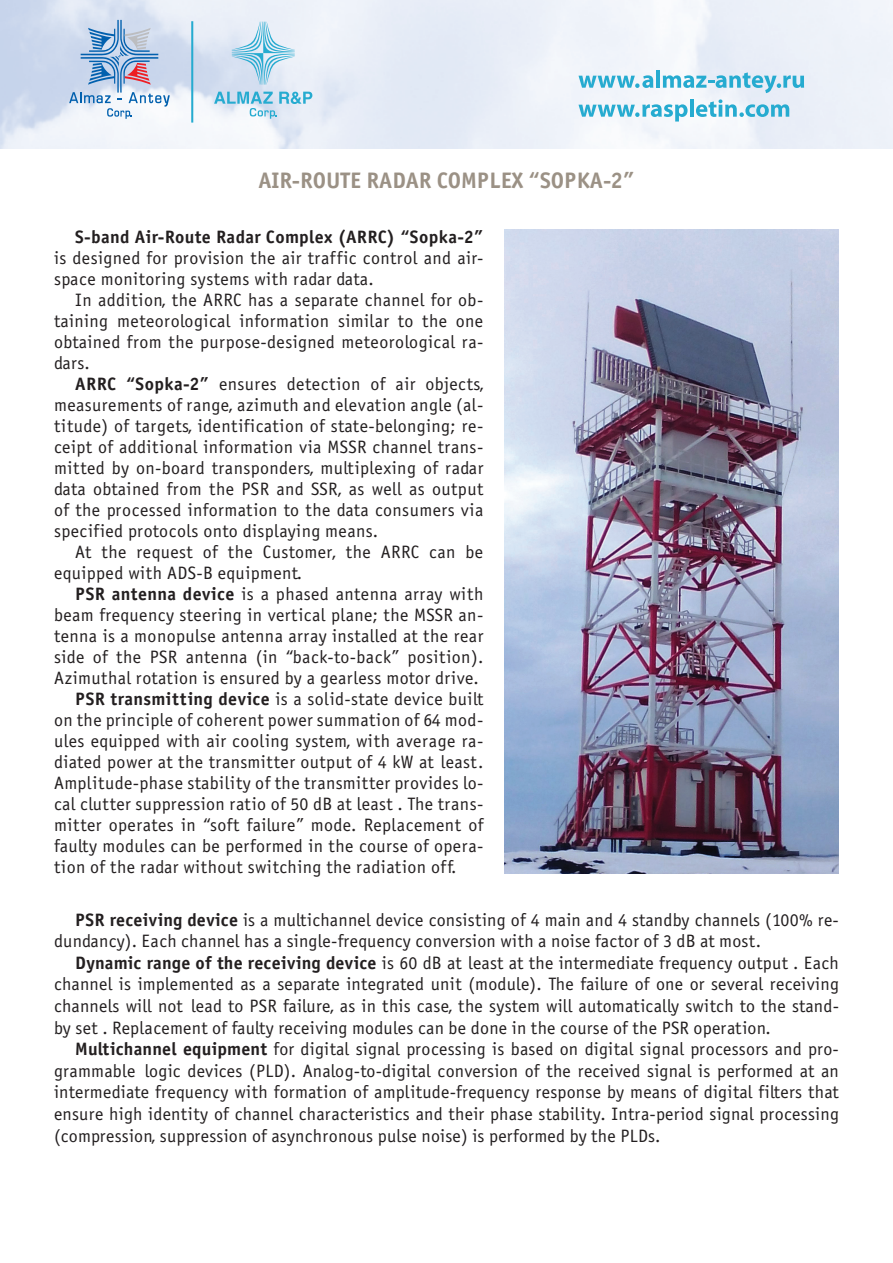
<style>
.page{position:relative;width:893px;height:1263px;background:#fff}
.page>*{position:absolute;margin:0;border:0;box-sizing:border-box;transform-origin:0 0}
.t1{font:22.5px "Officina Sans Bold C";color:#9b9185}
.t2{font:18px/21px "Officina Sans Book C";letter-spacing:.02em;color:#231f20;text-align:justify}
.t3{font:18px "Officina Sans Bold C";letter-spacing:.02em;color:#231f20}
.s1{font-family:"Officina Sans Bold C"}
</style>
<div class="page">
<hr style="left:191px;top:21px;width:2px;height:102px;background:#26abd0">
<svg style="left:578px;top:75px;width:75px;height:13px"></svg>
<hr style="left:656px;top:70px;width:4px;height:18px;background:#26abd0">
<svg style="left:663px;top:72px;width:141px;height:21px"></svg>
<svg style="left:578px;top:104px;width:110px;height:18px"></svg>
<hr style="left:690px;top:99px;width:4px;height:18px;background:#26abd0">
<svg style="left:696px;top:99px;width:93px;height:18px"></svg>
<svg style="left:69px;top:20px;width:101px;height:99px"></svg>
<svg style="left:232px;top:22px;width:63px;height:63px"></svg>
<svg style="left:214px;top:92px;width:98px;height:27px"></svg>
<img style="left:504px;top:230px;width:335px;height:643px">
<p class="t1" style="left:258px;top:167px;width:378px">AIR-ROUTE RADAR COMPLEX “SOPKA-2”</p>
<p class="t3" style="left:75px;top:227px;width:410px">S-band Air-Route Radar Complex (ARRC) “Sopka-2”</p>
<p class="t2" style="left:54px;top:248px;width:431px">is designed for provision the air traffic control and air&shy;space monitoring systems with radar data.</p>
<p class="t2" style="left:54px;top:290px;width:431px;text-indent:21px">In addition, the ARRC has a separate channel for ob&shy;taining meteorological information similar to the one obtained from the purpose-designed meteorological ra&shy;dars.</p>
<p class="t2" style="left:54px;top:374px;width:431px;text-indent:21px"><span class="s1">ARRC “Sopka-2”</span> ensures detection of air objects, measurements of range, azimuth and elevation angle (al&shy;titude) of targets, identification of state-belonging; re&shy;ceipt of additional information via MSSR channel trans&shy;mitted by on-board transponders, multiplexing of radar data obtained from the PSR and SSR, as well as output of the processed information to the data consumers via specified protocols onto displaying means.</p>
<p class="t2" style="left:54px;top:542px;width:431px;text-indent:21px">At the request of the Customer, the ARRC can be equipped with ADS-B equipment.</p>
<p class="t2" style="left:75px;top:584px;width:410px"><span class="s1">PSR antenna device</span> is a phased antenna array with</p>
<p class="t2" style="left:54px;top:605px;width:431px">beam frequency steering in vertical plane; the MSSR an-</p>
<p class="t2" style="left:54px;top:626px;width:431px">tenna is a monopulse antenna array installed at the rear</p>
<p class="t2" style="left:54px;top:647px;width:431px">side of the PSR antenna (in “back-to-back” position).</p>
<p class="t2" style="left:54px;top:668px;width:426px">Azimuthal rotation is ensured by a gearless motor drive.</p>
<p class="t2" style="left:75px;top:689px;width:410px"><span class="s1">PSR transmitting device</span> is a solid-state device built</p>
<p class="t2" style="left:54px;top:710px;width:431px">on the principle of coherent power summation of 64 mod-</p>
<p class="t2" style="left:54px;top:731px;width:431px">ules equipped with air cooling system, with average ra-</p>
<p class="t2" style="left:54px;top:752px;width:431px">diated power at the transmitter output of 4 kW at least.</p>
<p class="t2" style="left:54px;top:773px;width:431px">Amplitude-phase stability of the transmitter provides lo-</p>
<p class="t2" style="left:54px;top:794px;width:431px">cal clutter suppression ratio of 50 dB at least . The trans-</p>
<p class="t2" style="left:54px;top:815px;width:431px">mitter operates in “soft failure” mode. Replacement of</p>
<p class="t2" style="left:54px;top:836px;width:431px">faulty modules can be performed in the course of opera-</p>
<p class="t2" style="left:54px;top:857px;width:404px">tion of the radar without switching the radiation off.</p>
<p class="t2" style="left:54px;top:909px;width:786px;line-height:21.6px;text-indent:21px"><span class="s1">PSR receiving device</span> is a multichannel device consisting of 4 main and 4 standby channels (100% re&shy;dundancy). Each channel has a single-frequency conversion with a noise factor of 3 dB at most .</p>
<p class="t2" style="left:54px;top:952px;width:786px;line-height:21.6px;text-indent:21px"><span class="s1">Dynamic range of the receiving device</span> is 60 dB at least at the intermediate frequency output . Each channel is implemented as a separate integrated unit (module). The failure of one or several receiving channels will not lead to PSR failure, as in this case, the system will automatically switch to the stand&shy;by set . Replacement of faulty receiving modules can be done in the course of the PSR operation.</p>
<p class="t2" style="left:54px;top:1039px;width:786px;line-height:21.6px;text-indent:21px"><span class="s1">Multichannel equipment</span> for digital signal processing is based on digital signal processors and pro&shy;grammable logic devices (PLD). Analog-to-digital conversion of the received signal is performed at an intermediate frequency with formation of amplitude-frequency response by means of digital filters that ensure high identity of channel characteristics and their phase stability. Intra-period signal processing (compression, suppression of asynchronous pulse noise) is performed by the PLDs.</p>
</div>
